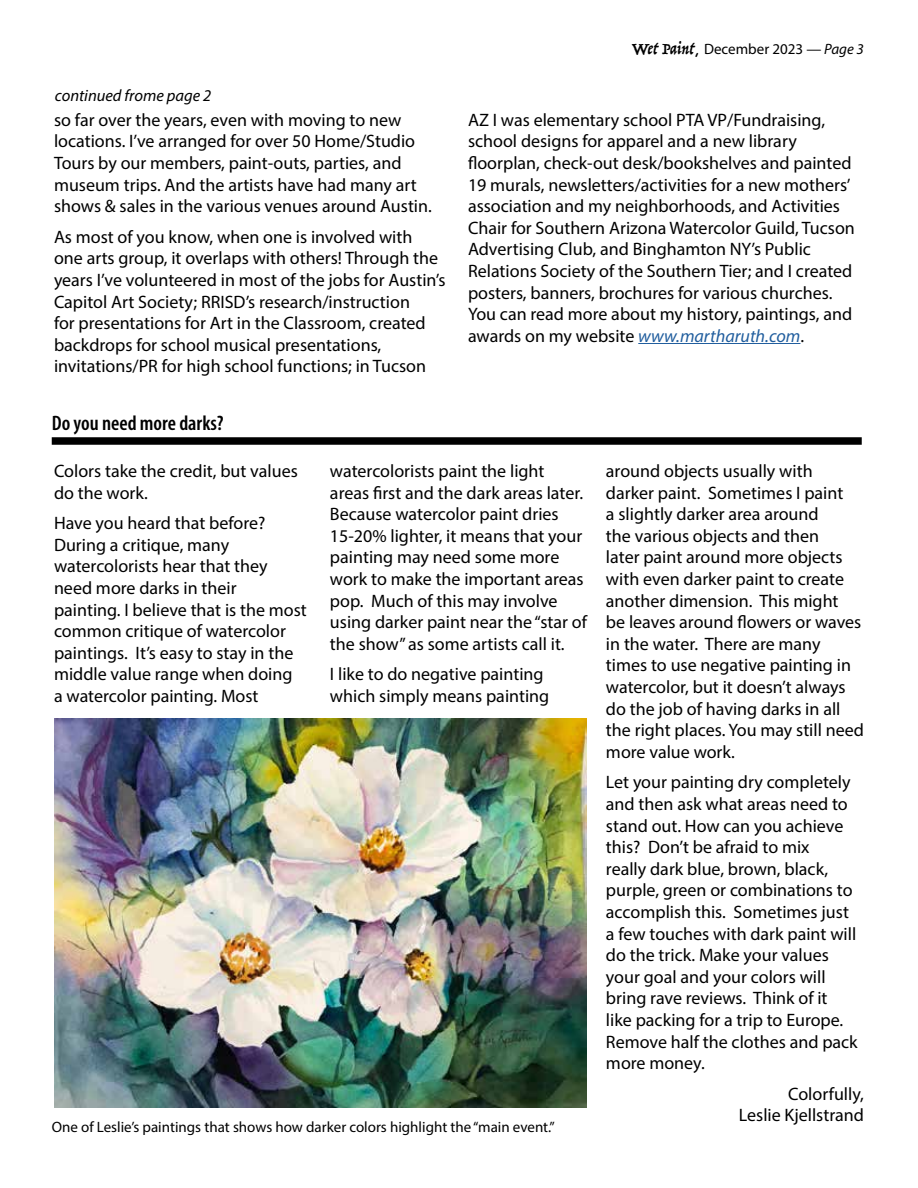
<style>
.page{position:relative;width:918px;height:1188px;background:#fff}
.page>*{position:absolute;margin:0;border:0;box-sizing:border-box;transform-origin:0 0}
.t1{font:600 condensed 21px "Myriad Pro";color:#000}
.t2{font:18px/21.6px "Myriad Pro";color:#000}
.t3{font:italic 16.5px "Myriad Pro";color:#000}
.t4{font:15px "Myriad Pro";color:#000}
.s1{font-family:"Trattatello";font-size:18px}
.s2{font-family:"Comic Sans MS";font-size:18px}
.s3{font-style:italic}
.s4{font-style:italic;color:#215e9e}
</style>
<div class="page">
<hr style="left:638px;top:343px;width:162px;height:1px;background:#215e9e">
<div style="left:52px;top:437px;width:810px;height:8px;background:#000"></div>
<img style="left:54px;top:718px;width:533px;height:389px">
<p class="t3" style="left:55px;top:85px;width:158px">continued frome page 2</p>
<p class="t2" style="left:54px;top:109px;width:379px">so far over the years, even with moving to new locations. I’ve arranged for over 50 Home/Studio Tours by our members, paint-outs, parties, and museum trips. And the artists have had many art shows &amp; sales in the various venues around Austin.</p>
<p class="t2" style="left:54px;top:226px;width:393px">As most of you know, when one is involved with one arts group, it overlaps with others! Through the years I’ve volunteered in most of the jobs for Austin’s Capitol Art Society; RRISD’s research/instruction<br>for presentations for Art in the Classroom, created backdrops for school musical presentations, invitations/PR for high school functions; in Tucson</p>
<p class="t1" style="left:52px;top:410px;width:173px">Do you need more darks?</p>
<p class="t4" style="left:632px;top:40px;width:234px"><span class="s1">Wet Paint</span><span class="s2">,</span> December 2023 — <span class="s3">Page 3</span></p>
<p class="t2" style="left:468px;top:109px;width:388px">AZ I was elementary school PTA VP/Fundraising, school designs for apparel and a new library floorplan, check-out desk/bookshelves and painted 19 murals, newsletters/activities for a new mothers’ association and my neighborhoods, and Activities Chair for Southern Arizona Watercolor Guild, Tucson Advertising Club, and Binghamton NY’s Public Relations Society of the Southern Tier; and I created posters, banners, brochures for various churches.<br>You can read more about my history, paintings, and awards on my website <span class="s4">www.martharuth.com</span>.</p>
<p class="t2" style="left:54px;top:460px;width:245px">Colors take the credit, but values do the work.</p>
<p class="t2" style="left:54px;top:512px;width:254px">Have you heard that before?<br>During a critique, many watercolorists hear that they need more darks in their painting. I believe that is the most common critique of watercolor paintings. It’s easy to stay in the middle value range when doing<br>a watercolor painting. Most</p>
<p class="t2" style="left:330px;top:460px;width:258px">watercolorists paint the light areas first and the dark areas later.<br>Because watercolor paint dries<br>15-20% lighter, it means that your painting may need some more work to make the important areas pop. Much of this may involve using darker paint near the “star of the show” as some artists call it.</p>
<p class="t2" style="left:330px;top:663px;width:221px">I like to do negative painting which simply means painting</p>
<p class="t4" style="left:52px;top:1117px;width:505px">One of Leslie’s paintings that shows how darker colors highlight the “main event.”</p>
<p class="t2" style="left:606px;top:460px;width:259px">around objects usually with darker paint. Sometimes I paint<br>a slightly darker area around<br>the various objects and then<br>later paint around more objects with even darker paint to create another dimension. This might<br>be leaves around flowers or waves in the water. There are many times to use negative painting in watercolor, but it doesn’t always do the job of having darks in all the right places. You may still need more value work.</p>
<p class="t2" style="left:606px;top:771px;width:253px">Let your painting dry completely and then ask what areas need to stand out. How can you achieve this? Don’t be afraid to mix<br>really dark blue, brown, black, purple, green or combinations to accomplish this. Sometimes just a few touches with dark paint will do the trick. Make your values your goal and your colors will bring rave reviews. Think of it like packing for a trip to Europe.<br>Remove half the clothes and pack more money.</p>
<p class="t2" style="left:739px;top:1083px;width:127px;text-align:right">Colorfully,<br>Leslie Kjellstrand</p>
</div>
